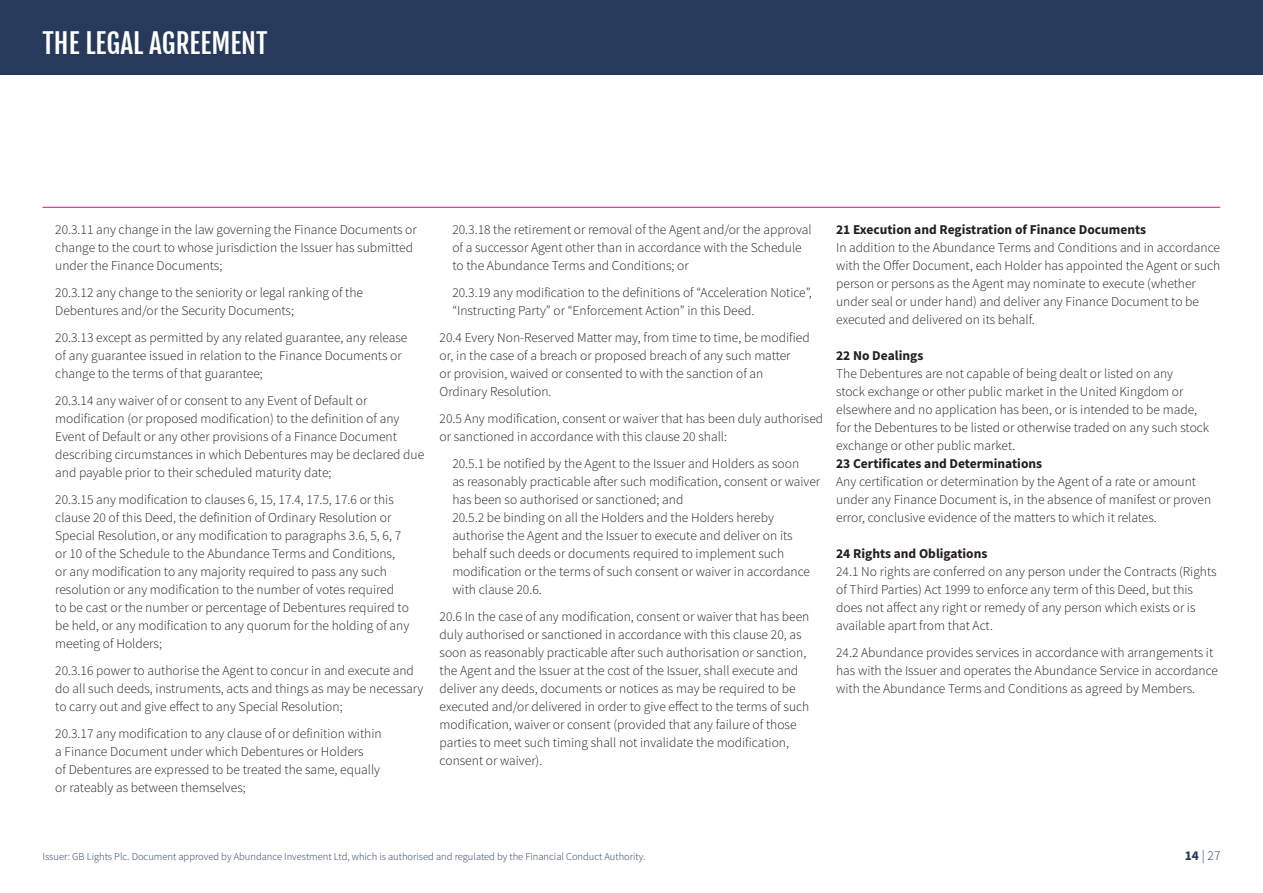
<style>
.page{position:relative;width:1263px;height:893px;background:#fff}
.page>*{position:absolute;margin:0;border:0;box-sizing:border-box;transform-origin:0 0}
.t1{font:27px "Fjalla One";color:#fff}
.t2{font:300 13.5px/18px "Source Sans Pro";color:#231f20}
.t3{font:700 13.5px "Source Sans Pro";color:#231f20}
.t4{font:300 13.5px "Source Sans Pro";color:#273a5c}
.t5{font:300 10.5px "Source Sans Pro";color:#273a5c}
.s1{font-weight:700}
</style>
<div class="page">
<div style="left:0;top:0;width:1263px;height:74px;background:#273a5c"></div>
<hr style="left:43px;top:207px;width:1177px;height:1px;background:#ed0972">
<h1 class="t1" style="left:43px;top:27px;width:227px">THE LEGAL AGREEMENT</h1>
<p class="t2" style="left:55px;top:221px;width:363px">20.3.11 any change in the law governing the Finance Documents or change to the court to whose jurisdiction the Issuer has submitted under the Finance Documents;</p>
<p class="t2" style="left:55px;top:284px;width:309px">20.3.12 any change to the seniority or legal ranking of the<br>Debentures and/or the Security Documents;</p>
<p class="t2" style="left:55px;top:329px;width:354px">20.3.13 except as permitted by any related guarantee, any release of any guarantee issued in relation to the Finance Documents or change to the terms of that guarantee;</p>
<p class="t2" style="left:55px;top:392px;width:370px">20.3.14 any waiver of or consent to any Event of Default or modification (or proposed modification) to the definition of any Event of Default or any other provisions of a Finance Document describing circumstances in which Debentures may be declared due and payable prior to their scheduled maturity date;</p>
<p class="t2" style="left:55px;top:491px;width:347px">20.3.15 any modification to clauses 6, 15, 17.4, 17.5, 17.6 or this clause 20 of this Deed, the definition of Ordinary Resolution or<br>Special Resolution, or any modification to paragraphs 3.6, 5, 6, 7</p>
<p class="t2" style="left:55px;top:545px;width:341px">or 10 of the Schedule to the Abundance Terms and Conditions, or any modification to any majority required to pass any such resolution or any modification to the number of votes required</p>
<p class="t2" style="left:55px;top:599px;width:356px;text-align:justify">to be cast or the number or percentage of Debentures required to be held, or any modification to any quorum for the holding of any meeting of Holders;</p>
<p class="t2" style="left:55px;top:662px;width:370px">20.3.16 power to authorise the Agent to concur in and execute and do all such deeds, instruments, acts and things as may be necessary to carry out and give effect to any Special Resolution;</p>
<p class="t2" style="left:55px;top:725px;width:328px">20.3.17 any modification to any clause of or definition within</p>
<p class="t2" style="left:55px;top:743px;width:310px">a Finance Document under which Debentures or Holders</p>
<p class="t2" style="left:55px;top:761px;width:326px">of Debentures are expressed to be treated the same, equally</p>
<p class="t2" style="left:55px;top:779px;width:192px">or rateably as between themselves;</p>
<p class="t2" style="left:452px;top:221px;width:361px">20.3.18 the retirement or removal of the Agent and/or the approval of a successor Agent other than in accordance with the Schedule</p>
<p class="t2" style="left:452px;top:257px;width:238px">to the Abundance Terms and Conditions; or</p>
<p class="t2" style="left:452px;top:284px;width:361px">20.3.19 any modification to the definitions of “Acceleration Notice”, “Instructing Party” or “Enforcement Action” in this Deed.</p>
<p class="t2" style="left:440px;top:329px;width:372px">20.4 Every Non-Reserved Matter may, from time to time, be modified or, in the case of a breach or proposed breach of any such matter</p>
<p class="t2" style="left:440px;top:365px;width:325px">or provision, waived or consented to with the sanction of an</p>
<p class="t2" style="left:440px;top:383px;width:113px">Ordinary Resolution.</p>
<p class="t2" style="left:440px;top:410px;width:385px">20.5 Any modification, consent or waiver that has been duly authorised or sanctioned in accordance with this clause 20 shall:</p>
<p class="t2" style="left:452px;top:455px;width:348px">20.5.1 be notified by the Agent to the Issuer and Holders as soon</p>
<p class="t2" style="left:452px;top:473px;width:369px">as reasonably practicable after such modification, consent or waiver has been so authorised or sanctioned; and</p>
<p class="t2" style="left:452px;top:509px;width:359px">20.5.2 be binding on all the Holders and the Holders hereby authorise the Agent and the Issuer to execute and deliver on its behalf such deeds or documents required to implement such modification or the terms of such consent or waiver in accordance with clause 20.6.</p>
<p class="t2" style="left:440px;top:608px;width:371px">20.6 In the case of any modification, consent or waiver that has been duly authorised or sanctioned in accordance with this clause 20, as soon as reasonably practicable after such authorisation or sanction, the Agent and the Issuer at the cost of the Issuer, shall execute and deliver any deeds, documents or notices as may be required to be executed and/or delivered in order to give effect to the terms of such modification, waiver or consent (provided that any failure of those parties to meet such timing shall not invalidate the modification, consent or waiver).</p>
<p class="t3" style="left:836px;top:220px;width:311px">21 Execution and Registration of Finance Documents</p>
<p class="t2" style="left:836px;top:239px;width:386px">In addition to the Abundance Terms and Conditions and in accordance with the Offer Document, each Holder has appointed the Agent or such person or persons as the Agent may nominate to execute (whether under seal or under hand) and deliver any Finance Document to be executed and delivered on its behalf.</p>
<p class="t3" style="left:836px;top:346px;width:89px">22 No Dealings</p>
<p class="t2" style="left:836px;top:365px;width:375px">The Debentures are not capable of being dealt or listed on any<br>stock exchange or other public market in the United Kingdom or elsewhere and no application has been, or is intended to be made, for the Debentures to be listed or otherwise traded on any such stock exchange or other public market.</p>
<p class="t3" style="left:836px;top:454px;width:208px">23 Certificates and Determinations</p>
<p class="t2" style="left:836px;top:473px;width:377px">Any certification or determination by the Agent of a rate or amount under any Finance Document is, in the absence of manifest or proven error, conclusive evidence of the matters to which it relates.</p>
<p class="t3" style="left:836px;top:544px;width:153px">24 Rights and Obligations</p>
<p class="t2" style="left:836px;top:563px;width:382px">24.1 No rights are conferred on any person under the Contracts (Rights of Third Parties) Act 1999 to enforce any term of this Deed, but this does not affect any right or remedy of any person which exists or is available apart from that Act.</p>
<p class="t2" style="left:836px;top:644px;width:383px">24.2 Abundance provides services in accordance with arrangements it has with the Issuer and operates the Abundance Service in accordance with the Abundance Terms and Conditions as agreed by Members.</p>
<p class="t5" style="left:43px;top:850px;width:604px">Issuer: GB Lights Plc. Document approved by Abundance Investment Ltd, which is authorised and regulated by the Financial Conduct Authority.</p>
<p class="t4" style="left:1185px;top:847px;width:37px"><span class="s1">14</span> | 27</p>
</div>
